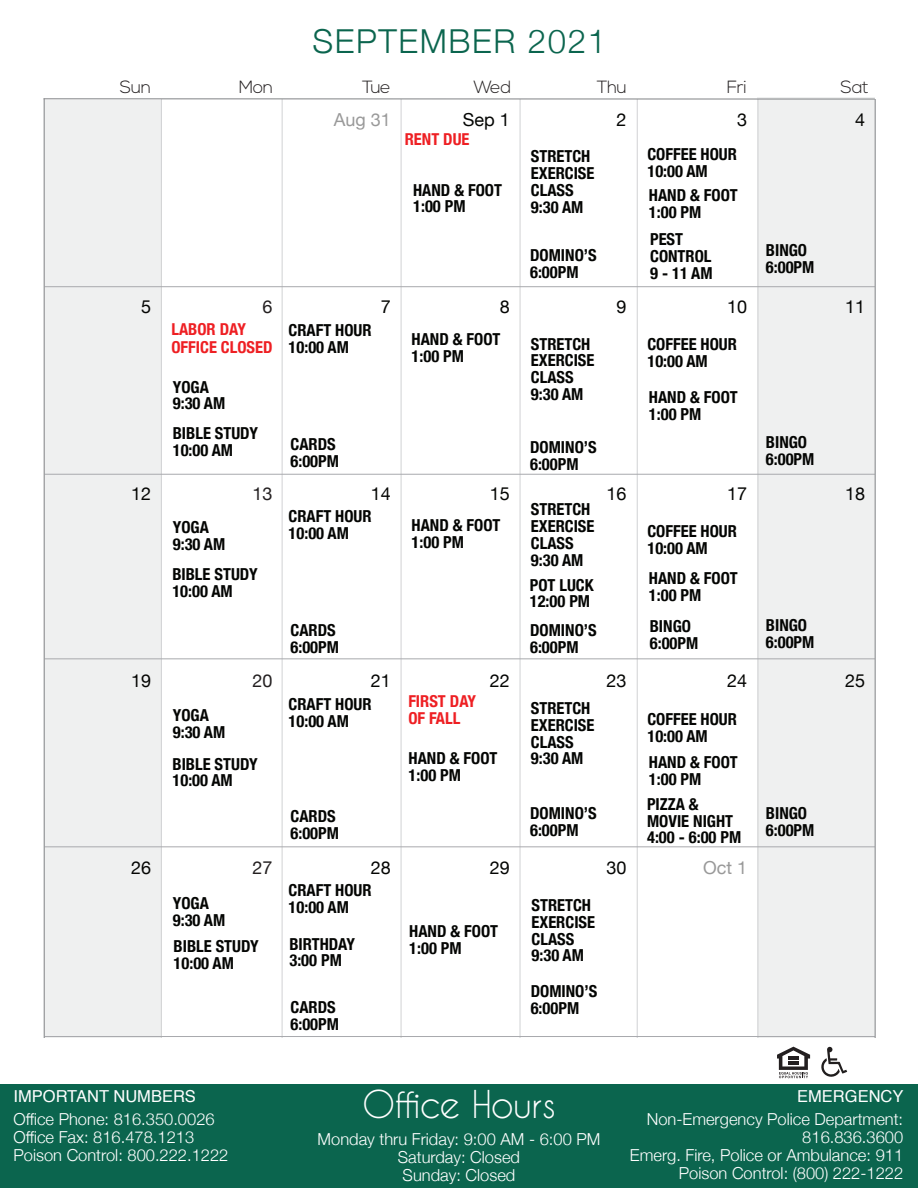
<style>
.page{position:relative;width:918px;height:1188px;background:#fff}
.page>*{position:absolute;margin:0;border:0;box-sizing:border-box;transform-origin:0 0}
.t1{font:36px "Caviar Dreams";letter-spacing:-.02em;color:#fff}
.t2{font:300 33px "Helvetica Neue";letter-spacing:.05em;color:#0b654e}
.t3{font:17.85px "Helvetica Neue";color:#040503}
.t4{font:17.85px "Helvetica Neue";color:#999}
.t5{font:17.85px "Helvetica Neue";color:#231f20}
.t6{font:300 17.7px "Nexa";letter-spacing:-.025em;color:#231f20}
.t7{font:700 condensed 16.5px/16.8px "Helvetica Neue";color:#040503}
.t8{font:300 16.5px "Helvetica Neue";color:#fff}
.t9{font:16.5px "Helvetica";color:#fff}
.t10{font:700 condensed 16.35px/18.1px "Helvetica Neue";color:#ee1f23}
</style>
<div class="page">
<div style="left:44px;top:100px;width:117px;height:937px;background:#eff0f0"></div>
<div style="left:758px;top:97px;width:117px;height:940px;background:#eff0f0"></div>
<hr style="left:758px;top:99px;width:1px;height:938px;background:#d1d2d4">
<hr style="left:637px;top:99px;width:1px;height:938px;background:#d1d2d4">
<hr style="left:520px;top:99px;width:1px;height:938px;background:#d1d2d4">
<hr style="left:401px;top:99px;width:1px;height:938px;background:#d1d2d4">
<hr style="left:282px;top:99px;width:1px;height:938px;background:#d1d2d4">
<hr style="left:161px;top:99px;width:1px;height:938px;background:#d1d2d4">
<hr style="left:45px;top:286px;width:830px;height:1px;background:#a8a9ad">
<hr style="left:45px;top:474px;width:830px;height:1px;background:#a8a9ad">
<hr style="left:45px;top:658px;width:830px;height:1px;background:#a8a9ad">
<hr style="left:45px;top:846px;width:830px;height:1px;background:#a8a9ad">
<hr style="left:45px;top:1036px;width:830px;height:1px;background:#a8a9ad">
<hr style="left:44px;top:98px;width:831px;height:1px;background:#808285">
<hr style="left:875px;top:99px;width:1px;height:938px;background:#808285">
<hr style="left:44px;top:99px;width:1px;height:938px;background:#808285">
<div style="left:0;top:1085px;width:918px;height:103px;background:#0b654e"></div>
<svg style="left:777px;top:1047px;width:33px;height:31px"></svg>
<hr style="left:788px;top:1056px;width:10px;height:4px;background:#231f20">
<hr style="left:788px;top:1061px;width:10px;height:4px;background:#231f20">
<svg style="left:821px;top:1047px;width:26px;height:30px"></svg>
<p class="t2" style="left:312px;top:15px;width:295px">SEPTEMBER 2021</p>
<p class="t6" style="left:120px;top:77px;width:33px">Sun</p>
<p class="t6" style="left:239px;top:77px;width:36px">Mon</p>
<p class="t6" style="left:362px;top:77px;width:30px">Tue</p>
<p class="t6" style="left:474px;top:77px;width:39px">Wed</p>
<p class="t6" style="left:597px;top:77px;width:31px">Thu</p>
<p class="t6" style="left:727px;top:77px;width:21px">Fri</p>
<p class="t6" style="left:841px;top:77px;width:30px">Sat</p>
<p class="t4" style="left:334px;top:107px;width:59px">Aug 31</p>
<p class="t3" style="left:463px;top:107px;width:49px">Sep 1</p>
<p class="t3" style="left:617px;top:107px;width:12px">2</p>
<p class="t3" style="left:737px;top:107px;width:12px">3</p>
<p class="t3" style="left:855px;top:107px;width:12px">4</p>
<p class="t10" style="left:405px;top:129px;width:66px">RENT DUE</p>
<p class="t7" style="left:413px;top:180px;width:90px">HAND &amp; FOOT</p>
<p class="t7" style="left:413px;top:197px;width:54px">1:00 PM</p>
<p class="t7" style="left:531px;top:147px;width:65px">STRETCH<br>EXERCISE<br>CLASS<br>9:30 AM</p>
<p class="t7" style="left:647px;top:144px;width:91px">COFFEE HOUR</p>
<p class="t7" style="left:647px;top:161px;width:62px">10:00 AM</p>
<p class="t7" style="left:649px;top:185px;width:90px">HAND &amp; FOOT</p>
<p class="t7" style="left:649px;top:202px;width:54px">1:00 PM</p>
<p class="t7" style="left:530px;top:246px;width:68px">DOMINO’S<br>6:00PM</p>
<p class="t7" style="left:650px;top:230px;width:63px">PEST<br>CONTROL</p>
<p class="t7" style="left:650px;top:264px;width:64px">9 - 11 AM</p>
<p class="t7" style="left:766px;top:241px;width:50px">BINGO<br>6:00PM</p>
<p class="t3" style="left:141px;top:294px;width:12px">5</p>
<p class="t5" style="left:262px;top:294px;width:12px">6</p>
<p class="t3" style="left:381px;top:294px;width:12px">7</p>
<p class="t3" style="left:500px;top:294px;width:12px">8</p>
<p class="t3" style="left:617px;top:294px;width:12px">9</p>
<p class="t3" style="left:727px;top:294px;width:22px">10</p>
<p class="t3" style="left:845px;top:294px;width:22px">11</p>
<p class="t10" style="left:171px;top:319px;width:103px">LABOR DAY<br>OFFICE CLOSED</p>
<p class="t7" style="left:173px;top:377px;width:54px">YOGA<br>9:30 AM</p>
<p class="t7" style="left:289px;top:321px;width:85px">CRAFT HOUR<br>10:00 AM</p>
<p class="t7" style="left:412px;top:330px;width:90px">HAND &amp; FOOT</p>
<p class="t7" style="left:412px;top:347px;width:54px">1:00 PM</p>
<p class="t7" style="left:531px;top:334px;width:65px">STRETCH<br>EXERCISE<br>CLASS<br>9:30 AM</p>
<p class="t7" style="left:647px;top:335px;width:91px">COFFEE HOUR</p>
<p class="t7" style="left:647px;top:351px;width:62px">10:00 AM</p>
<p class="t7" style="left:649px;top:388px;width:90px">HAND &amp; FOOT</p>
<p class="t7" style="left:649px;top:405px;width:54px">1:00 PM</p>
<p class="t7" style="left:173px;top:424px;width:87px">BIBLE STUDY<br>10:00 AM</p>
<p class="t7" style="left:291px;top:435px;width:47px">CARDS</p>
<p class="t7" style="left:291px;top:452px;width:50px">6:00PM</p>
<p class="t7" style="left:530px;top:438px;width:68px">DOMINO’S<br>6:00PM</p>
<p class="t7" style="left:766px;top:433px;width:50px">BINGO<br>6:00PM</p>
<p class="t3" style="left:131px;top:481px;width:22px">12</p>
<p class="t5" style="left:252px;top:481px;width:22px">13</p>
<p class="t3" style="left:371px;top:481px;width:22px">14</p>
<p class="t3" style="left:490px;top:481px;width:22px">15</p>
<p class="t3" style="left:607px;top:481px;width:22px">16</p>
<p class="t3" style="left:727px;top:481px;width:22px">17</p>
<p class="t3" style="left:845px;top:481px;width:22px">18</p>
<p class="t7" style="left:173px;top:518px;width:54px">YOGA<br>9:30 AM</p>
<p class="t7" style="left:289px;top:506px;width:85px">CRAFT HOUR<br>10:00 AM</p>
<p class="t7" style="left:412px;top:516px;width:90px">HAND &amp; FOOT</p>
<p class="t7" style="left:412px;top:532px;width:54px">1:00 PM</p>
<p class="t7" style="left:531px;top:500px;width:65px">STRETCH<br>EXERCISE<br>CLASS<br>9:30 AM</p>
<p class="t7" style="left:647px;top:522px;width:91px">COFFEE HOUR</p>
<p class="t7" style="left:647px;top:539px;width:62px">10:00 AM</p>
<p class="t7" style="left:172px;top:565px;width:87px">BIBLE STUDY<br>10:00 AM</p>
<p class="t7" style="left:530px;top:575px;width:65px">POT LUCK<br>12:00 PM</p>
<p class="t7" style="left:649px;top:569px;width:90px">HAND &amp; FOOT</p>
<p class="t7" style="left:649px;top:586px;width:54px">1:00 PM</p>
<p class="t7" style="left:291px;top:621px;width:47px">CARDS</p>
<p class="t7" style="left:291px;top:637px;width:50px">6:00PM</p>
<p class="t7" style="left:530px;top:621px;width:68px">DOMINO’S<br>6:00PM</p>
<p class="t7" style="left:650px;top:616px;width:50px">BINGO<br>6:00PM</p>
<p class="t7" style="left:766px;top:616px;width:50px">BINGO<br>6:00PM</p>
<p class="t3" style="left:131px;top:668px;width:22px">19</p>
<p class="t5" style="left:252px;top:668px;width:22px">20</p>
<p class="t3" style="left:371px;top:668px;width:22px">21</p>
<p class="t3" style="left:490px;top:668px;width:22px">22</p>
<p class="t3" style="left:607px;top:668px;width:22px">23</p>
<p class="t3" style="left:727px;top:668px;width:22px">24</p>
<p class="t3" style="left:845px;top:668px;width:22px">25</p>
<p class="t7" style="left:173px;top:706px;width:54px">YOGA<br>9:30 AM</p>
<p class="t7" style="left:172px;top:754px;width:87px">BIBLE STUDY<br>10:00 AM</p>
<p class="t7" style="left:289px;top:694px;width:85px">CRAFT HOUR<br>10:00 AM</p>
<p class="t10" style="left:408px;top:692px;width:69px;line-height:16.6px">FIRST DAY<br>OF FALL</p>
<p class="t7" style="left:409px;top:749px;width:90px">HAND &amp; FOOT</p>
<p class="t7" style="left:409px;top:765px;width:54px">1:00 PM</p>
<p class="t7" style="left:531px;top:699px;width:65px">STRETCH<br>EXERCISE<br>CLASS<br>9:30 AM</p>
<p class="t7" style="left:647px;top:710px;width:91px">COFFEE HOUR</p>
<p class="t7" style="left:647px;top:727px;width:62px">10:00 AM</p>
<p class="t7" style="left:649px;top:752px;width:90px">HAND &amp; FOOT</p>
<p class="t7" style="left:649px;top:769px;width:54px">1:00 PM</p>
<p class="t7" style="left:291px;top:807px;width:47px">CARDS</p>
<p class="t7" style="left:291px;top:824px;width:50px">6:00PM</p>
<p class="t7" style="left:530px;top:804px;width:68px">DOMINO’S<br>6:00PM</p>
<p class="t7" style="left:647px;top:794px;width:88px">PIZZA &amp;<br>MOVIE NIGHT</p>
<p class="t7" style="left:647px;top:828px;width:96px">4:00 - 6:00 PM</p>
<p class="t7" style="left:766px;top:804px;width:50px">BINGO<br>6:00PM</p>
<p class="t3" style="left:131px;top:855px;width:22px">26</p>
<p class="t5" style="left:252px;top:855px;width:22px">27</p>
<p class="t3" style="left:371px;top:855px;width:22px">28</p>
<p class="t3" style="left:490px;top:855px;width:22px">29</p>
<p class="t3" style="left:607px;top:855px;width:22px">30</p>
<p class="t4" style="left:703px;top:855px;width:46px">Oct 1</p>
<p class="t7" style="left:173px;top:894px;width:54px">YOGA<br>9:30 AM</p>
<p class="t7" style="left:174px;top:937px;width:87px">BIBLE STUDY<br>10:00 AM</p>
<p class="t7" style="left:289px;top:881px;width:85px">CRAFT HOUR<br>10:00 AM</p>
<p class="t7" style="left:289px;top:934px;width:67px">BIRTHDAY</p>
<p class="t7" style="left:289px;top:951px;width:54px">3:00 PM</p>
<p class="t7" style="left:409px;top:921px;width:90px">HAND &amp; FOOT</p>
<p class="t7" style="left:409px;top:938px;width:54px">1:00 PM</p>
<p class="t7" style="left:532px;top:896px;width:65px">STRETCH<br>EXERCISE<br>CLASS<br>9:30 AM</p>
<p class="t7" style="left:291px;top:998px;width:47px">CARDS</p>
<p class="t7" style="left:291px;top:1014px;width:50px">6:00PM</p>
<p class="t7" style="left:531px;top:981px;width:68px">DOMINO’S<br>6:00PM</p>
<p class="t9" style="left:14px;top:1084px;width:184px">IMPORTANT NUMBERS</p>
<p class="t8" style="left:14px;top:1106px;width:203px">Office Phone: 816.350.0026</p>
<p class="t8" style="left:14px;top:1124px;width:182px">Office Fax: 816.478.1213</p>
<p class="t8" style="left:14px;top:1142px;width:216px">Poison Control: 800.222.1222</p>
<p class="t1" style="left:362px;top:1082px;width:195px">Office Hours</p>
<p class="t9" style="left:797px;top:1083px;width:108px">EMERGENCY</p>
<p class="t8" style="left:647px;top:1105px;width:258px">Non-Emergency Police Department:</p>
<p class="t8" style="left:802px;top:1123px;width:102px">816.836.3600</p>
<p class="t8" style="left:630px;top:1141px;width:275px">Emerg. Fire, Police or Ambulance: 911</p>
<p class="t8" style="left:679px;top:1159px;width:226px">Poison Control: (800) 222-1222</p>
<p class="t8" style="left:318px;top:1126px;width:284px">Monday thru Friday: 9:00 AM - 6:00 PM</p>
<p class="t8" style="left:398px;top:1144px;width:124px">Saturday: Closed</p>
<p class="t8" style="left:403px;top:1162px;width:114px">Sunday: Closed</p>
</div>
